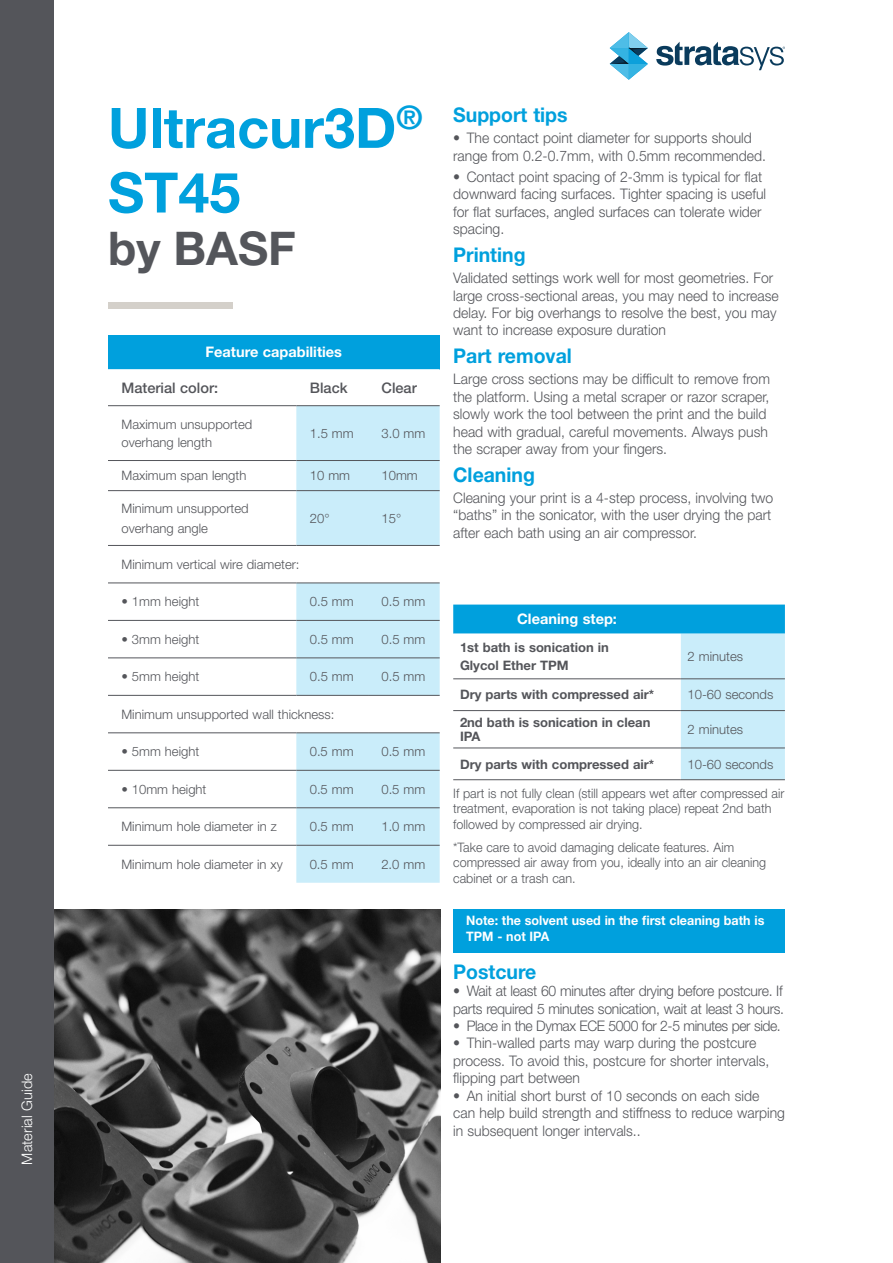
<style>
.page{position:relative;width:893px;height:1263px;background:#fff}
.page>*{position:absolute;margin:0;border:0;box-sizing:border-box;transform-origin:0 0}
.t1{font:700 55.8px/64.7px "Helvetica Neue LT Std";color:#00a0dd}
.t2{font:700 46.5px "Helvetica Neue LT Std";color:#54565b}
.t3{font:700 20.25px "Helvetica Neue LT Std";color:#00a0dd;scale:.96 1}
.t4{font:300 14.55px/17.4px "Helvetica Neue LT Std";color:#54555a;scale:.96 1}
.t5{font:300 14.55px/17.4px "Helvetica Neue LT Std";letter-spacing:-.02em;color:#54555a;scale:.96 1}
.t6{font:300 14.55px "Helvetica Neue LT Std";letter-spacing:-.03em;color:#54555a;scale:.96 1}
.t7{font:700 14.55px "Helvetica Neue LT Std";color:#fff}
.t8{font:500 14.55px "Helvetica Neue LT Std";color:#54555a}
.t9{font:300 14.55px "Helvetica Neue LT Std";letter-spacing:.01em;color:#fff}
.t10{font:300 13.05px/18.3px "Helvetica Neue LT Std";color:#54555a}
.t11{font:300 13.05px/15.6px "Helvetica Neue LT Std";color:#54565b;scale:.96 1}
.t12{font:700 13.05px/18.3px "Helvetica Neue LT Std";color:#54555a}
.t13{font:700 13.05px/15.6px "Helvetica Neue LT Std";color:#fff;scale:.96 1}
</style>
<div class="page">
<svg style="left:610px;top:32px;width:38px;height:48px"></svg>
<svg style="left:656px;top:42px;width:129px;height:28px"></svg>
<div style="left:0;top:0;width:54px;height:1263px;background:#54555a"></div>
<div style="left:453px;top:909px;width:332px;height:43px;background:#00a0dd"></div>
<div style="left:108px;top:335px;width:332px;height:34px;background:#00a0dd"></div>
<svg style="left:108px;top:369px;width:332px;height:476px"></svg>
<svg style="left:296px;top:406px;width:144px;height:477px;fill:#caedfa"></svg>
<hr style="left:108px;top:405px;width:188px;height:1px;background:#54565b">
<hr style="left:296px;top:405px;width:72px;height:1px;background:#54565b">
<hr style="left:368px;top:405px;width:72px;height:1px;background:#54565b">
<hr style="left:108px;top:460px;width:188px;height:1px;background:#54565b">
<hr style="left:296px;top:460px;width:72px;height:1px;background:#54565b">
<hr style="left:368px;top:460px;width:72px;height:1px;background:#54565b">
<hr style="left:108px;top:490px;width:188px;height:1px;background:#54565b">
<hr style="left:296px;top:490px;width:72px;height:1px;background:#54565b">
<hr style="left:368px;top:490px;width:72px;height:1px;background:#54565b">
<hr style="left:108px;top:545px;width:188px;height:1px;background:#54565b">
<hr style="left:296px;top:545px;width:72px;height:1px;background:#54565b">
<hr style="left:368px;top:545px;width:72px;height:1px;background:#54565b">
<hr style="left:108px;top:582px;width:188px;height:1px;background:#54565b">
<hr style="left:296px;top:582px;width:72px;height:1px;background:#54565b">
<hr style="left:368px;top:582px;width:72px;height:1px;background:#54565b">
<hr style="left:108px;top:620px;width:188px;height:1px;background:#54565b">
<hr style="left:296px;top:620px;width:72px;height:1px;background:#54565b">
<hr style="left:368px;top:620px;width:72px;height:1px;background:#54565b">
<hr style="left:108px;top:657px;width:188px;height:1px;background:#54565b">
<hr style="left:296px;top:657px;width:72px;height:1px;background:#54565b">
<hr style="left:368px;top:657px;width:72px;height:1px;background:#54565b">
<hr style="left:108px;top:695px;width:188px;height:1px;background:#54565b">
<hr style="left:296px;top:695px;width:72px;height:1px;background:#54565b">
<hr style="left:368px;top:695px;width:72px;height:1px;background:#54565b">
<hr style="left:108px;top:732px;width:188px;height:1px;background:#54565b">
<hr style="left:296px;top:732px;width:72px;height:1px;background:#54565b">
<hr style="left:368px;top:732px;width:72px;height:1px;background:#54565b">
<hr style="left:108px;top:770px;width:188px;height:1px;background:#54565b">
<hr style="left:296px;top:770px;width:72px;height:1px;background:#54565b">
<hr style="left:368px;top:770px;width:72px;height:1px;background:#54565b">
<hr style="left:108px;top:807px;width:188px;height:1px;background:#54565b">
<hr style="left:296px;top:807px;width:72px;height:1px;background:#54565b">
<hr style="left:368px;top:807px;width:72px;height:1px;background:#54565b">
<hr style="left:108px;top:845px;width:188px;height:1px;background:#54565b">
<hr style="left:296px;top:845px;width:72px;height:1px;background:#54565b">
<hr style="left:368px;top:845px;width:72px;height:1px;background:#54565b">
<svg style="left:453px;top:604px;width:332px;height:175px"></svg>
<hr style="left:453px;top:678px;width:228px;height:1px;background:#54565b">
<hr style="left:681px;top:678px;width:104px;height:1px;background:#54565b">
<hr style="left:453px;top:710px;width:228px;height:1px;background:#54565b">
<hr style="left:681px;top:710px;width:104px;height:1px;background:#54565b">
<hr style="left:453px;top:747px;width:228px;height:1px;background:#54565b">
<hr style="left:681px;top:747px;width:104px;height:1px;background:#54565b">
<hr style="left:453px;top:779px;width:228px;height:1px;background:#54565b">
<hr style="left:681px;top:779px;width:104px;height:1px;background:#54565b">
<img style="left:54px;top:909px;width:386px;height:354px">
<div style="left:108px;top:303px;width:125px;height:6px;background:#d4d0ca"></div>
<p class="t9" style="left:18px;top:1165px;width:93px;rotate:-90deg">Material Guide</p>
<h1 class="t1" style="left:108px;top:94px;width:316px">Ultracur3D<sup>®<br></sup>ST45</h1>
<h2 class="t2" style="left:108px;top:219px;width:189px">by BASF</h2>
<p class="t7" style="left:206px;top:343px;width:138px">Feature capabilities</p>
<p class="t8" style="left:122px;top:379px;width:98px">Material color:</p>
<p class="t8" style="left:310px;top:379px;width:39px">Black</p>
<p class="t8" style="left:381px;top:379px;width:37px">Clear</p>
<p class="t10" style="left:122px;top:414px;width:132px">Maximum unsupported overhang length</p>
<p class="t10" style="left:310px;top:424px;width:45px">1.5 mm</p>
<p class="t10" style="left:381px;top:424px;width:45px">3.0 mm</p>
<p class="t10" style="left:121px;top:466px;width:126px">Maximum span length</p>
<p class="t10" style="left:310px;top:466px;width:42px">10 mm</p>
<p class="t10" style="left:381px;top:466px;width:38px">10mm</p>
<p class="t10" style="left:121px;top:498px;width:129px;line-height:19.8px">Minimum unsupported overhang angle</p>
<p class="t10" style="left:310px;top:509px;width:21px">20°</p>
<p class="t10" style="left:381px;top:509px;width:21px">15°</p>
<p class="t10" style="left:121px;top:555px;width:180px">Minimum vertical wire diameter:</p>
<p class="t10" style="left:121px;top:592px;width:79px">• 1mm height</p>
<p class="t10" style="left:310px;top:592px;width:45px">0.5 mm</p>
<p class="t10" style="left:381px;top:592px;width:45px">0.5 mm</p>
<p class="t10" style="left:121px;top:630px;width:79px">• 3mm height</p>
<p class="t10" style="left:310px;top:630px;width:45px">0.5 mm</p>
<p class="t10" style="left:381px;top:630px;width:45px">0.5 mm</p>
<p class="t10" style="left:121px;top:667px;width:79px">• 5mm height</p>
<p class="t10" style="left:310px;top:667px;width:45px">0.5 mm</p>
<p class="t10" style="left:381px;top:667px;width:45px">0.5 mm</p>
<p class="t10" style="left:121px;top:705px;width:215px">Minimum unsupported wall thickness:</p>
<p class="t10" style="left:121px;top:742px;width:79px">• 5mm height</p>
<p class="t10" style="left:310px;top:742px;width:45px">0.5 mm</p>
<p class="t10" style="left:381px;top:742px;width:45px">0.5 mm</p>
<p class="t10" style="left:121px;top:780px;width:87px">• 10mm height</p>
<p class="t10" style="left:310px;top:780px;width:45px">0.5 mm</p>
<p class="t10" style="left:381px;top:780px;width:45px">0.5 mm</p>
<p class="t10" style="left:121px;top:817px;width:157px">Minimum hole diameter in z</p>
<p class="t10" style="left:310px;top:817px;width:45px">0.5 mm</p>
<p class="t10" style="left:381px;top:817px;width:45px">1.0 mm</p>
<p class="t10" style="left:121px;top:854px;width:163px">Minimum hole diameter in xy</p>
<p class="t10" style="left:310px;top:854px;width:45px">0.5 mm</p>
<p class="t10" style="left:381px;top:854px;width:45px">2.0 mm</p>
<h3 class="t3" style="left:453px;top:103px;width:121px">Support tips</h3>
<p class="t4" style="left:453px;top:129px;width:327px">• The contact point diameter for supports should range from 0.2-0.7mm, with 0.5mm recommended.</p>
<p class="t4" style="left:453px;top:168px;width:327px">• Contact point spacing of 2-3mm is typical for flat downward facing surfaces. Tighter spacing is useful for flat surfaces, angled surfaces can tolerate wider spacing.</p>
<h3 class="t3" style="left:453px;top:242px;width:77px">Printing</h3>
<p class="t4" style="left:453px;top:269px;width:340px">Validated settings work well for most geometries. For large cross-sectional areas, you may need to increase delay. For big overhangs to resolve the best, you may want to increase exposure duration</p>
<h3 class="t3" style="left:453px;top:343px;width:125px">Part removal</h3>
<p class="t4" style="left:453px;top:370px;width:331px">Large cross sections may be difficult to remove from the platform. Using a metal scraper or razor scraper, slowly work the tool between the print and the build head with gradual, careful movements. Always push the scraper away from your fingers.</p>
<h3 class="t3" style="left:453px;top:462px;width:87px">Cleaning</h3>
<p class="t4" style="left:453px;top:489px;width:335px">Cleaning your print is a 4-step process, involving two “baths” in the sonicator, with the user drying the part after each bath using an air compressor.</p>
<p class="t7" style="left:517px;top:610px;width:101px">Cleaning step:</p>
<p class="t12" style="left:460px;top:638px;width:150px">1st bath is sonication in<br>Glycol Ether TPM</p>
<p class="t10" style="left:688px;top:647px;width:57px">2 minutes</p>
<p class="t12" style="left:460px;top:685px;width:196px">Dry parts with compressed air*</p>
<p class="t10" style="left:688px;top:685px;width:87px">10-60 seconds</p>
<p class="t12" style="left:460px;top:714px;width:192px;line-height:14.5px">2nd bath is sonication in clean<br>IPA</p>
<p class="t10" style="left:688px;top:720px;width:57px">2 minutes</p>
<p class="t12" style="left:460px;top:754px;width:196px">Dry parts with compressed air*</p>
<p class="t10" style="left:688px;top:754px;width:87px">10-60 seconds</p>
<p class="t11" style="left:453px;top:785px;width:346px">If part is not fully clean (still appears wet after compressed air treatment, evaporation is not taking place) repeat 2nd bath followed by compressed air drying.</p>
<p class="t11" style="left:453px;top:839px;width:328px">*Take care to avoid damaging delicate features. Aim compressed air away from you, ideally into an air cleaning cabinet or a trash can.</p>
<p class="t13" style="left:466px;top:913px;width:312px">Note: the solvent used in the first cleaning bath is<br>TPM - not IPA</p>
<h3 class="t3" style="left:453px;top:959px;width:88px">Postcure</h3>
<p class="t5" style="left:453px;top:982px;width:346px">• Wait at least 60 minutes after drying before postcure. If parts required 5 minutes sonication, wait at least 3 hours.</p>
<p class="t6" style="left:453px;top:1017px;width:343px">• Place in the Dymax ECE 5000 for 2-5 minutes per side.</p>
<p class="t4" style="left:453px;top:1034px;width:331px">• Thin-walled parts may warp during the postcure process. To avoid this, postcure for shorter intervals, flipping part between</p>
<p class="t4" style="left:453px;top:1087px;width:347px">• An initial short burst of 10 seconds on each side<br>can help build strength and stiffness to reduce warping in subsequent longer intervals..</p>
</div>
